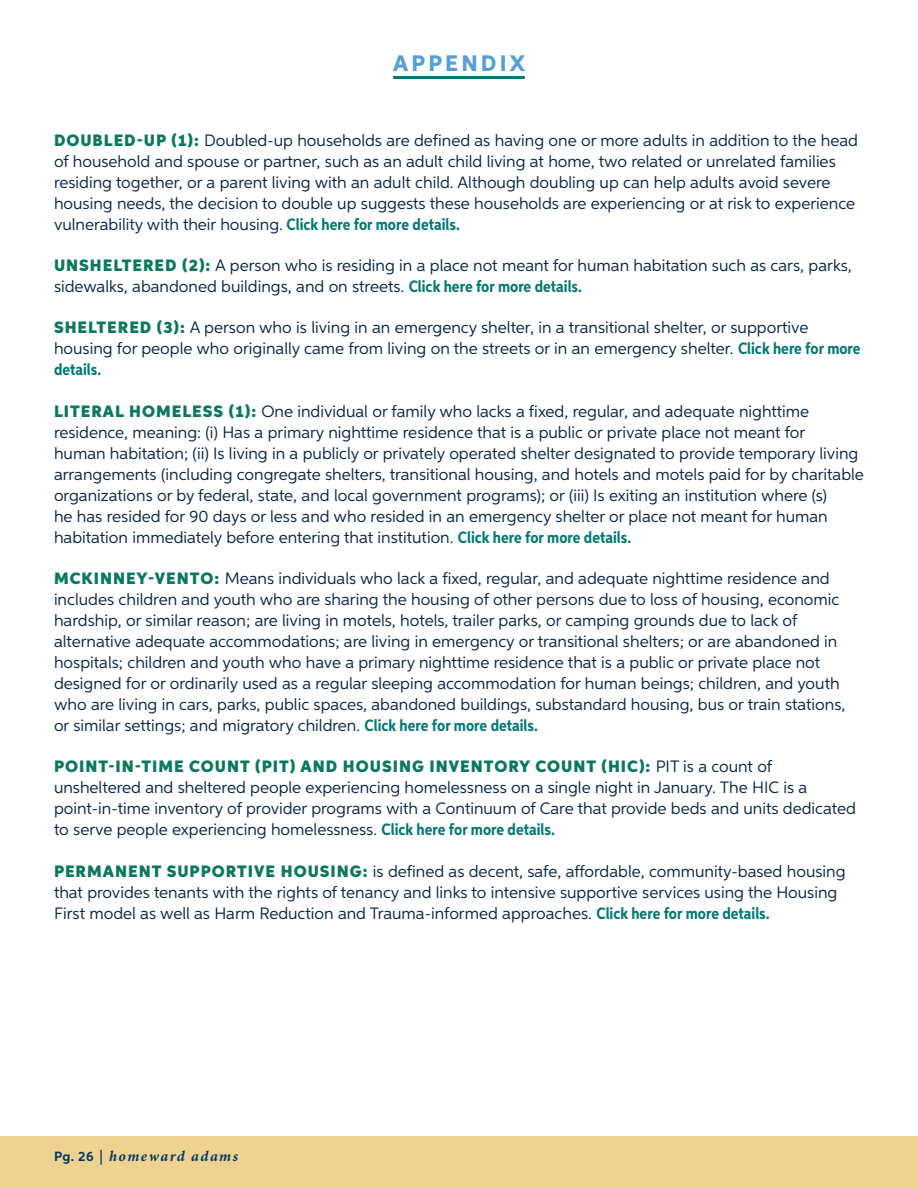
<style>
.page{position:relative;width:918px;height:1188px;background:#fff}
.page>*{position:absolute;margin:0;border:0;box-sizing:border-box;transform-origin:0 0}
.Tiny_Headers{font:800 22.5px "Aspira";letter-spacing:.14em;color:#559fd3}
.Appendix_body_copy{font:16.5px/21px "Aspira";color:#072446}
.Footer_copy_-_name{font:italic 700 15px "Minion Pro";letter-spacing:.095em;color:#013a67}
.s1{font-weight:900;color:#0a785f}
.s2{font-family:"Aspira X Nar";font-weight:700;color:#027873}
.s3{font-family:"Aspira";font-style:normal;font-size:13.5px}
</style>
<div class="page">
<hr style="left:393px;top:76px;width:132px;height:3px;background:#027873">
<div style="left:0;top:1136px;width:918px;height:52px;background:#efd190"></div>
<p class="Tiny_Headers" style="left:393px;top:50px;width:133px">APPENDIX</p>
<p class="Appendix_body_copy" style="left:54px;top:129px;width:806px"><span class="s1">DOUBLED-UP (1):</span> Doubled-up households are defined as having one or more adults in addition to the head of household and spouse or partner, such as an adult child living at home, two related or unrelated families residing together, or a parent living with an adult child. Although doubling up can help adults avoid severe housing needs, the decision to double up suggests these households are experiencing or at risk to experience vulnerability with their housing. <span class="s2">Click here for more details.</span></p>
<p class="Appendix_body_copy" style="left:54px;top:255px;width:799px"><span class="s1">UNSHELTERED (2):</span> A person who is residing in a place not meant for human habitation such as cars, parks, sidewalks, abandoned buildings, and on streets. <span class="s2">Click here for more details.</span></p>
<p class="Appendix_body_copy" style="left:54px;top:317px;width:808px"><span class="s1">SHELTERED (3):</span> A person who is living in an emergency shelter, in a transitional shelter, or supportive housing for people who originally came from living on the streets or in an emergency shelter. <span class="s2">Click here for more details.</span></p>
<p class="Appendix_body_copy" style="left:54px;top:400px;width:811px"><span class="s1">LITERAL HOMELESS (1):</span> One individual or family who lacks a fixed, regular, and adequate nighttime residence, meaning: (i) Has a primary nighttime residence that is a public or private place not meant for<br>human habitation; (ii) Is living in a publicly or privately operated shelter designated to provide temporary living arrangements (including congregate shelters, transitional housing, and hotels and motels paid for by charitable organizations or by federal, state, and local government programs); or (iii) Is exiting an institution where (s)<br>he has resided for 90 days or less and who resided in an emergency shelter or place not meant for human habitation immediately before entering that institution. <span class="s2">Click here for more details.</span></p>
<p class="Appendix_body_copy" style="left:54px;top:567px;width:793px"><span class="s1">MCKINNEY-VENTO:</span> Means individuals who lack a fixed, regular, and adequate nighttime residence and includes children and youth who are sharing the housing of other persons due to loss of housing, economic hardship, or similar reason; are living in motels, hotels, trailer parks, or camping grounds due to lack of alternative adequate accommodations; are living in emergency or transitional shelters; or are abandoned in hospitals; children and youth who have a primary nighttime residence that is a public or private place not designed for or ordinarily used as a regular sleeping accommodation for human beings; children, and youth who are living in cars, parks, public spaces, abandoned buildings, substandard housing, bus or train stations, or similar settings; and migratory children. <span class="s2">Click here for more details.</span></p>
<p class="Appendix_body_copy" style="left:54px;top:756px;width:803px"><span class="s1">POINT-IN-TIME COUNT (PIT) AND HOUSING INVENTORY COUNT (HIC):</span> PIT is a count of unsheltered and sheltered people experiencing homelessness on a single night in January. The HIC is a point-in-time inventory of provider programs with a Continuum of Care that provide beds and units dedicated to serve people experiencing homelessness. <span class="s2">Click here for more details.</span></p>
<p class="Appendix_body_copy" style="left:54px;top:861px;width:793px"><span class="s1">PERMANENT SUPPORTIVE HOUSING:</span> is defined as decent, safe, affordable, community-based housing that provides tenants with the rights of tenancy and links to intensive supportive services using the Housing<br>First model as well as Harm Reduction and Trauma-informed approaches. <span class="s2">Click here for more details.</span></p>
<p class="Footer_copy_-_name" style="left:54px;top:1147px;width:186px"><span class="s3">Pg. 26</span> | homeward adams</p>
</div>
